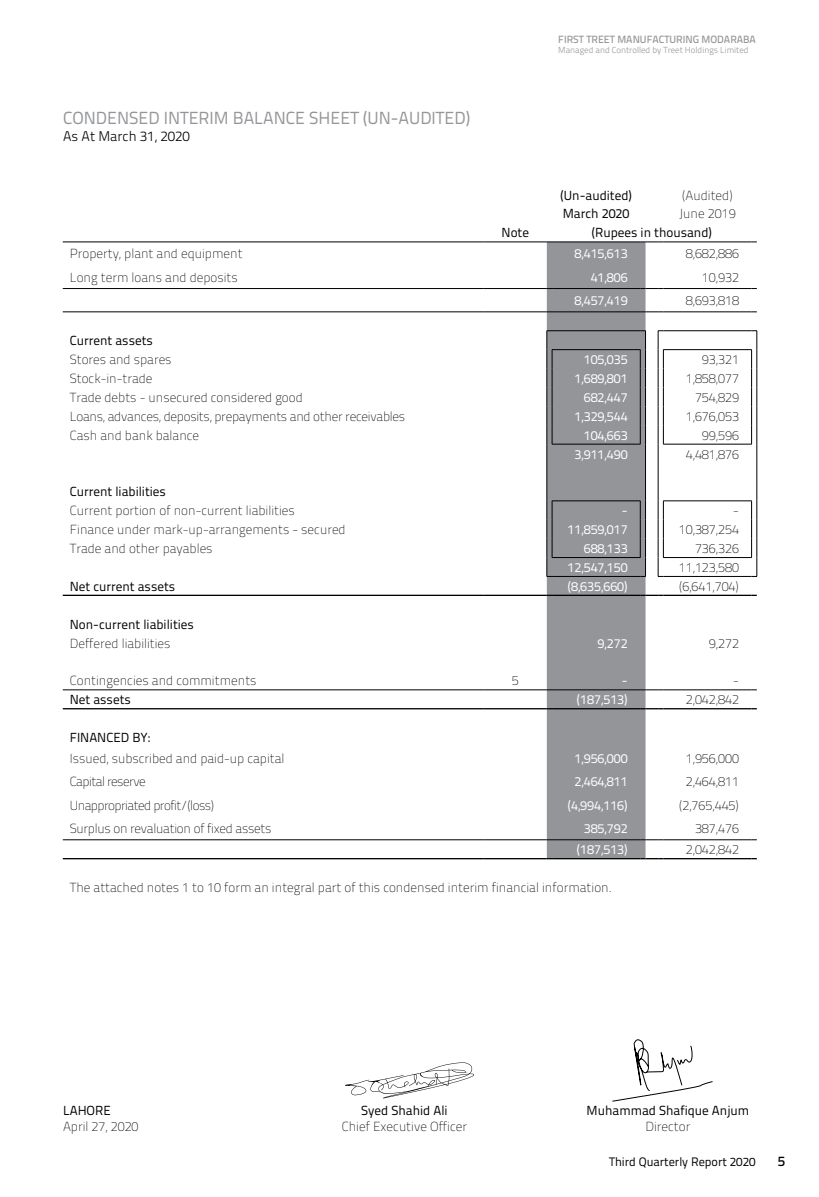
<style>
.page{position:relative;width:819px;height:1197px;background:#fff}
.page>*{position:absolute;margin:0;border:0;box-sizing:border-box;transform-origin:0 0}
.t1{font:17.5px "Titillium Text 25 L 400 wt";color:#939598}
.t2{font:14px "Titillium Text 25 L 250 wt";color:#000}
.t3{font:14px "Titillium Text 25 L 600 wt";color:#000}
.t4{font:13.12px "Titillium Text 25 L 1 wt";color:#000}
.t5{font:13.12px "Titillium Text 25 L 400 wt";color:#000}
.t6{font:13.12px "Titillium Text 25 L 400 wt";color:#fff}
.t7{font:13.12px "Titillium Text 25 L 1 wt";letter-spacing:-.02em;color:#000}
.t8{font:13.12px "Titillium Text 25 L 1 wt";letter-spacing:-.04em;color:#000}
.t9{font:12.25px "Titillium Text 25 L 400 wt";color:#000}
.t10{font:10.5px "Titillium Text 25 L 600 wt";color:#939598}
.t11{font:8.75px "Titillium Text 25 L 250 wt";color:#939598}
</style>
<div class="page">
<div style="left:547px;top:243px;width:99px;height:615px;background:#939598"></div>
<hr style="left:63px;top:288px;width:421px;height:1px;background:#000">
<hr style="left:484px;top:288px;width:63px;height:1px;background:#000">
<hr style="left:552px;top:288px;width:88px;height:1px;background:#000">
<svg style="left:640px;top:288px;width:23px;height:1px"></svg>
<hr style="left:663px;top:288px;width:89px;height:1px;background:#000">
<hr style="left:63px;top:708px;width:421px;height:1px;background:#000">
<hr style="left:484px;top:708px;width:63px;height:1px;background:#000">
<hr style="left:552px;top:708px;width:88px;height:1px;background:#000">
<svg style="left:640px;top:708px;width:23px;height:1px"></svg>
<hr style="left:663px;top:708px;width:89px;height:1px;background:#000">
<hr style="left:552px;top:501px;width:89px;height:1px;background:#000">
<hr style="left:552px;top:557px;width:89px;height:1px;background:#000">
<hr style="left:663px;top:501px;width:89px;height:1px;background:#000">
<hr style="left:663px;top:557px;width:89px;height:1px;background:#000">
<hr style="left:63px;top:839px;width:421px;height:1px;background:#000">
<hr style="left:484px;top:839px;width:63px;height:1px;background:#000">
<hr style="left:552px;top:839px;width:88px;height:1px;background:#000">
<svg style="left:640px;top:839px;width:23px;height:1px"></svg>
<hr style="left:663px;top:839px;width:89px;height:1px;background:#000">
<hr style="left:63px;top:858px;width:421px;height:1px;background:#000">
<hr style="left:484px;top:858px;width:63px;height:1px;background:#000">
<hr style="left:552px;top:858px;width:88px;height:1px;background:#000">
<svg style="left:640px;top:858px;width:23px;height:1px"></svg>
<hr style="left:663px;top:858px;width:89px;height:1px;background:#000">
<hr style="left:63px;top:242px;width:421px;height:1px;background:#000">
<hr style="left:484px;top:242px;width:63px;height:1px;background:#000">
<hr style="left:552px;top:242px;width:88px;height:1px;background:#000">
<svg style="left:640px;top:242px;width:23px;height:1px"></svg>
<hr style="left:663px;top:242px;width:89px;height:1px;background:#000">
<hr style="left:552px;top:349px;width:89px;height:1px;background:#000">
<hr style="left:552px;top:444px;width:89px;height:1px;background:#000">
<hr style="left:663px;top:349px;width:89px;height:1px;background:#000">
<hr style="left:663px;top:444px;width:89px;height:1px;background:#000">
<hr style="left:63px;top:312px;width:421px;height:1px;background:#000">
<hr style="left:484px;top:312px;width:63px;height:1px;background:#000">
<hr style="left:552px;top:312px;width:88px;height:1px;background:#000">
<svg style="left:640px;top:312px;width:23px;height:1px"></svg>
<hr style="left:663px;top:312px;width:89px;height:1px;background:#000">
<hr style="left:63px;top:595px;width:421px;height:1px;background:#000">
<hr style="left:484px;top:595px;width:63px;height:1px;background:#000">
<hr style="left:552px;top:595px;width:88px;height:1px;background:#000">
<svg style="left:640px;top:595px;width:23px;height:1px"></svg>
<hr style="left:663px;top:595px;width:89px;height:1px;background:#000">
<hr style="left:63px;top:690px;width:421px;height:1px;background:#000">
<hr style="left:484px;top:690px;width:63px;height:1px;background:#000">
<hr style="left:552px;top:690px;width:88px;height:1px;background:#000">
<svg style="left:640px;top:690px;width:23px;height:1px"></svg>
<hr style="left:663px;top:690px;width:89px;height:1px;background:#000">
<hr style="left:552px;top:330px;width:88px;height:1px;background:#000">
<svg style="left:547px;top:330px;width:6px;height:247px"></svg>
<hr style="left:552px;top:576px;width:88px;height:1px;background:#000">
<svg style="left:640px;top:330px;width:6px;height:247px"></svg>
<hr style="left:663px;top:330px;width:89px;height:1px;background:#000">
<svg style="left:658px;top:330px;width:6px;height:247px"></svg>
<hr style="left:663px;top:576px;width:89px;height:1px;background:#000">
<svg style="left:751px;top:330px;width:7px;height:247px"></svg>
<svg style="left:345px;top:1062px;width:129px;height:36px"></svg>
<svg style="left:612px;top:1039px;width:101px;height:63px"></svg>
<h1 class="t1" style="left:63px;top:105px;width:409px">CONDENSED INTERIM BALANCE SHEET (UN-AUDITED)</h1>
<p class="t2" style="left:63px;top:126px;width:129px">As At March 31, 2020</p>
<p class="t10" style="left:558px;top:31px;width:199px">FIRST TREET MANUFACTURING MODARABA</p>
<p class="t11" style="left:558px;top:44px;width:192px">Managed and Controlled by Treet Holdings Limited</p>
<p class="t5" style="left:560px;top:185px;width:73px">(Un-audited)</p>
<p class="t4" style="left:682px;top:186px;width:52px">(Audited)</p>
<p class="t5" style="left:563px;top:204px;width:68px">March 2020</p>
<p class="t4" style="left:679px;top:205px;width:58px">June 2019</p>
<p class="t5" style="left:502px;top:223px;width:29px">Note</p>
<p class="t5" style="left:592px;top:223px;width:122px">(Rupees in thousand)</p>
<p class="t4" style="left:70px;top:245px;width:174px">Property, plant and equipment</p>
<p class="t6" style="left:575px;top:244px;width:55px">8,415,613</p>
<p class="t4" style="left:686px;top:245px;width:55px">8,682,886</p>
<p class="t4" style="left:70px;top:268px;width:169px">Long term loans and deposits</p>
<p class="t6" style="left:591px;top:267px;width:39px">41,806</p>
<p class="t4" style="left:702px;top:268px;width:39px">10,932</p>
<p class="t6" style="left:575px;top:291px;width:55px">8,457,419</p>
<p class="t4" style="left:686px;top:291px;width:55px">8,693,818</p>
<p class="t5" style="left:70px;top:331px;width:85px">Current assets</p>
<p class="t4" style="left:70px;top:350px;width:103px">Stores and spares</p>
<p class="t6" style="left:584px;top:350px;width:45px">105,035</p>
<p class="t4" style="left:702px;top:350px;width:39px">93,321</p>
<p class="t4" style="left:70px;top:369px;width:84px">Stock-in-trade</p>
<p class="t6" style="left:575px;top:369px;width:55px">1,689,801</p>
<p class="t4" style="left:686px;top:369px;width:55px">1,858,077</p>
<p class="t4" style="left:70px;top:388px;width:235px">Trade debts - unsecured considered good</p>
<p class="t6" style="left:584px;top:388px;width:45px">682,447</p>
<p class="t4" style="left:695px;top:388px;width:45px">754,829</p>
<p class="t7" style="left:70px;top:407px;width:337px">Loans, advances, deposits, prepayments and other receivables</p>
<p class="t6" style="left:575px;top:406px;width:55px">1,329,544</p>
<p class="t4" style="left:686px;top:407px;width:55px">1,676,053</p>
<p class="t4" style="left:70px;top:426px;width:131px">Cash and bank balance</p>
<p class="t6" style="left:584px;top:425px;width:45px">104,663</p>
<p class="t4" style="left:702px;top:426px;width:39px">99,596</p>
<p class="t6" style="left:575px;top:444px;width:55px">3,911,490</p>
<p class="t4" style="left:686px;top:445px;width:55px">4,481,876</p>
<p class="t5" style="left:70px;top:482px;width:98px">Current liabilities</p>
<p class="t4" style="left:70px;top:501px;width:227px">Current portion of non-current liabilities</p>
<p class="t6" style="left:622px;top:501px;width:7px">-</p>
<p class="t4" style="left:733px;top:501px;width:7px">-</p>
<p class="t4" style="left:70px;top:520px;width:277px">Finance under mark-up-arrangements - secured</p>
<p class="t6" style="left:568px;top:520px;width:62px">11,859,017</p>
<p class="t4" style="left:679px;top:520px;width:62px">10,387,254</p>
<p class="t4" style="left:70px;top:539px;width:144px">Trade and other payables</p>
<p class="t6" style="left:584px;top:539px;width:45px">688,133</p>
<p class="t4" style="left:695px;top:539px;width:45px">736,326</p>
<p class="t6" style="left:568px;top:558px;width:62px">12,547,150</p>
<p class="t4" style="left:679px;top:558px;width:62px">11,123,580</p>
<p class="t5" style="left:70px;top:577px;width:107px">Net current assets</p>
<p class="t6" style="left:568px;top:577px;width:61px">(8,635,660)</p>
<p class="t4" style="left:679px;top:577px;width:61px">(6,641,704)</p>
<p class="t5" style="left:70px;top:614px;width:126px">Non-current liabilities</p>
<p class="t4" style="left:70px;top:634px;width:102px">Deffered liabilities</p>
<p class="t6" style="left:598px;top:633px;width:32px">9,272</p>
<p class="t4" style="left:709px;top:634px;width:32px">9,272</p>
<p class="t4" style="left:70px;top:671px;width:188px">Contingencies and commitments</p>
<p class="t4" style="left:512px;top:671px;width:8px">5</p>
<p class="t6" style="left:622px;top:671px;width:7px">-</p>
<p class="t4" style="left:733px;top:671px;width:7px">-</p>
<p class="t5" style="left:70px;top:690px;width:63px">Net assets</p>
<p class="t6" style="left:577px;top:690px;width:52px">(187,513)</p>
<p class="t4" style="left:686px;top:690px;width:55px">2,042,842</p>
<p class="t5" style="left:70px;top:728px;width:82px">FINANCED BY:</p>
<p class="t4" style="left:70px;top:749px;width:216px">Issued, subscribed and paid-up capital</p>
<p class="t6" style="left:575px;top:749px;width:55px">1,956,000</p>
<p class="t4" style="left:686px;top:749px;width:55px">1,956,000</p>
<p class="t8" style="left:70px;top:772px;width:78px">Capital reserve</p>
<p class="t6" style="left:575px;top:772px;width:55px">2,464,811</p>
<p class="t4" style="left:686px;top:772px;width:55px">2,464,811</p>
<p class="t8" style="left:70px;top:796px;width:146px">Unappropriated profit/(loss)</p>
<p class="t6" style="left:568px;top:795px;width:61px">(4,994,116)</p>
<p class="t4" style="left:679px;top:796px;width:61px">(2,765,445)</p>
<p class="t7" style="left:70px;top:819px;width:203px">Surplus on revaluation of fixed assets</p>
<p class="t6" style="left:584px;top:819px;width:45px">385,792</p>
<p class="t4" style="left:695px;top:819px;width:45px">387,476</p>
<p class="t6" style="left:577px;top:840px;width:52px">(187,513)</p>
<p class="t4" style="left:686px;top:840px;width:55px">2,042,842</p>
<p class="t4" style="left:70px;top:878px;width:544px">The attached notes 1 to 10 form an integral part of this condensed interim financial information.</p>
<p class="t5" style="left:63px;top:1100px;width:49px">LAHORE</p>
<p class="t4" style="left:63px;top:1117px;width:77px">April 27, 2020</p>
<p class="t5" style="left:361px;top:1100px;width:88px">Syed Shahid Ali</p>
<p class="t4" style="left:342px;top:1117px;width:127px">Chief Executive Officer</p>
<p class="t5" style="left:587px;top:1100px;width:164px">Muhammad Shafique Anjum</p>
<p class="t4" style="left:646px;top:1117px;width:46px">Director</p>
<p class="t9" style="left:609px;top:1152px;width:148px">Third Quarterly Report 2020</p>
<p class="t3" style="left:778px;top:1150px;width:9px">5</p>
</div>
